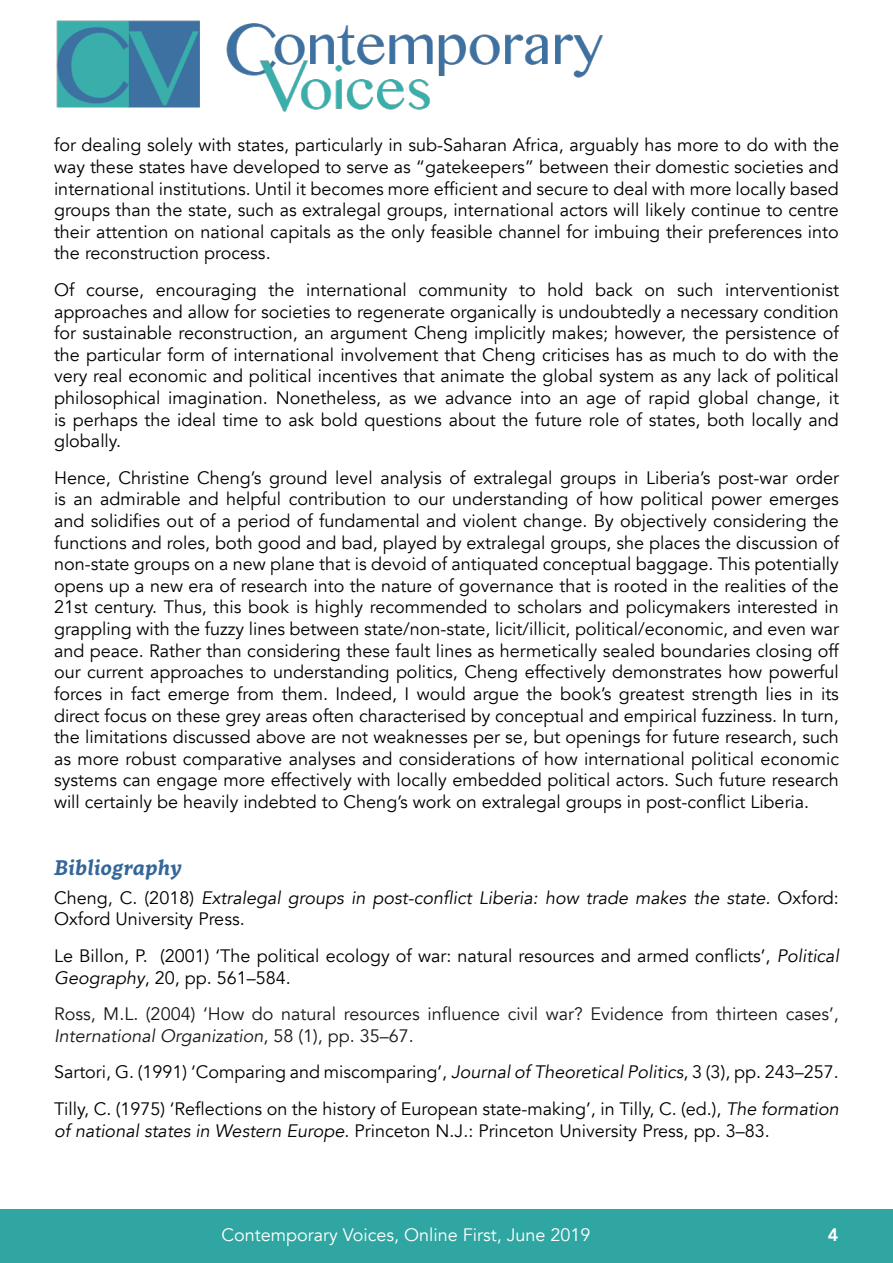
<style>
.page{position:relative;width:893px;height:1263px;background:#fff}
.page>*{position:absolute;margin:0;border:0;box-sizing:border-box;transform-origin:0 0}
.Heading__BI{font:italic 700 21px "Clavo";color:#369}
.Body{font:18px/21.6px "Avenir";color:#000;text-align:justify}
.Body-2{font:18px/21.6px "Avenir";color:#181817}
.Body-3{font:italic 18px/21.6px "Avenir";color:#000}
.t1{font:18px "Avenir";color:#fff}
.t2{font:800 18px "Avenir";color:#fff}
.s1{font-style:normal}
.s2{font-style:italic}
</style>
<div class="page">
<div style="left:0;top:1210px;width:893px;height:53px;background:#2fa6a2"></div>
<img style="left:56px;top:21px;width:547px;height:91px">
<p class="Body" style="left:54px;top:135px;width:786px">for dealing solely with states, particularly in sub-Saharan Africa, arguably has more to do with the way these states have developed to serve as “gatekeepers” between their domestic societies and international institutions. Until it becomes more efficient and secure to deal with more locally based groups than the state, such as extralegal groups, international actors will likely continue to centre their attention on national capitals as the only feasible channel for imbuing their preferences into the reconstruction process.</p>
<p class="Body" style="left:54px;top:279px;width:786px">Of course, encouraging the international community to hold back on such interventionist approaches and allow for societies to regenerate organically is undoubtedly a necessary condition for sustainable reconstruction, an argument Cheng implicitly makes; however, the persistence of the particular form of international involvement that Cheng criticises has as much to do with the very real economic and political incentives that animate the global system as any lack of political philosophical imagination. Nonetheless, as we advance into an age of rapid global change, it is perhaps the ideal time to ask bold questions about the future role of states, both locally and globally.</p>
<p class="Body" style="left:54px;top:467px;width:786px">Hence, Christine Cheng’s ground level analysis of extralegal groups in Liberia’s post-war order is an admirable and helpful contribution to our understanding of how political power emerges and solidifies out of a period of fundamental and violent change. By objectively considering the functions and roles, both good and bad, played by extralegal groups, she places the discussion of non-state groups on a new plane that is devoid of antiquated conceptual baggage. This potentially opens up a new era of research into the nature of governance that is rooted in the realities of the 21st century. Thus, this book is highly recommended to scholars and policymakers interested in grappling with the fuzzy lines between state/non-state, licit/illicit, political/economic, and even war and peace. Rather than considering these fault lines as hermetically sealed boundaries closing off our current approaches to understanding politics, Cheng effectively demonstrates how powerful forces in fact emerge from them. Indeed, I would argue the book’s greatest strength lies in its direct focus on these grey areas often characterised by conceptual and empirical fuzziness. In turn, the limitations discussed above are not weaknesses per se, but openings for future research, such as more robust comparative analyses and considerations of how international political economic systems can engage more effectively with locally embedded political actors. Such future research will certainly be heavily indebted to Cheng’s work on extralegal groups in post-conflict Liberia.</p>
<p class="Heading__BI" style="left:54px;top:853px;width:129px">Bibliography</p>
<p class="Body-3" style="left:54px;top:887px;width:786px"><span class="s1">Cheng, C. (2018)</span> Extralegal groups in post-conflict Liberia: how trade makes the state. <span class="s1">Oxford:<br>Oxford University Press.</span></p>
<p class="Body" style="left:54px;top:945px;width:786px">Le Billon, P. (2001) ‘The political ecology of war: natural resources and armed conflicts’, <span class="s2">Political<br>Geography</span>, 20, pp. 561–584.</p>
<p class="Body-2" style="left:54px;top:1003px;width:786px">Ross, M.L. (2004) ‘How do natural resources influence civil war? Evidence from thirteen cases’,<br><span class="s2">International Organization</span>, 58 (1), pp. 35–67.</p>
<p class="Body" style="left:54px;top:1062px;width:786px">Sartori, G. (1991) ‘Comparing and miscomparing’, <span class="s2">Journal of Theoretical Politics</span>, 3 (3), pp. 243–257.</p>
<p class="Body" style="left:54px;top:1098px;width:786px">Tilly, C. (1975) ‘Reflections on the history of European state-making’, in Tilly, C. (ed.), <span class="s2">The formation of national states in Western Europe</span>. Princeton N.J.: Princeton University Press, pp. 3–83.</p>
<p class="t1" style="left:221px;top:1223px;width:371px">Contemporary Voices, Online First, June 2019</p>
<p class="t2" style="left:828px;top:1220px;width:12px">4</p>
</div>
